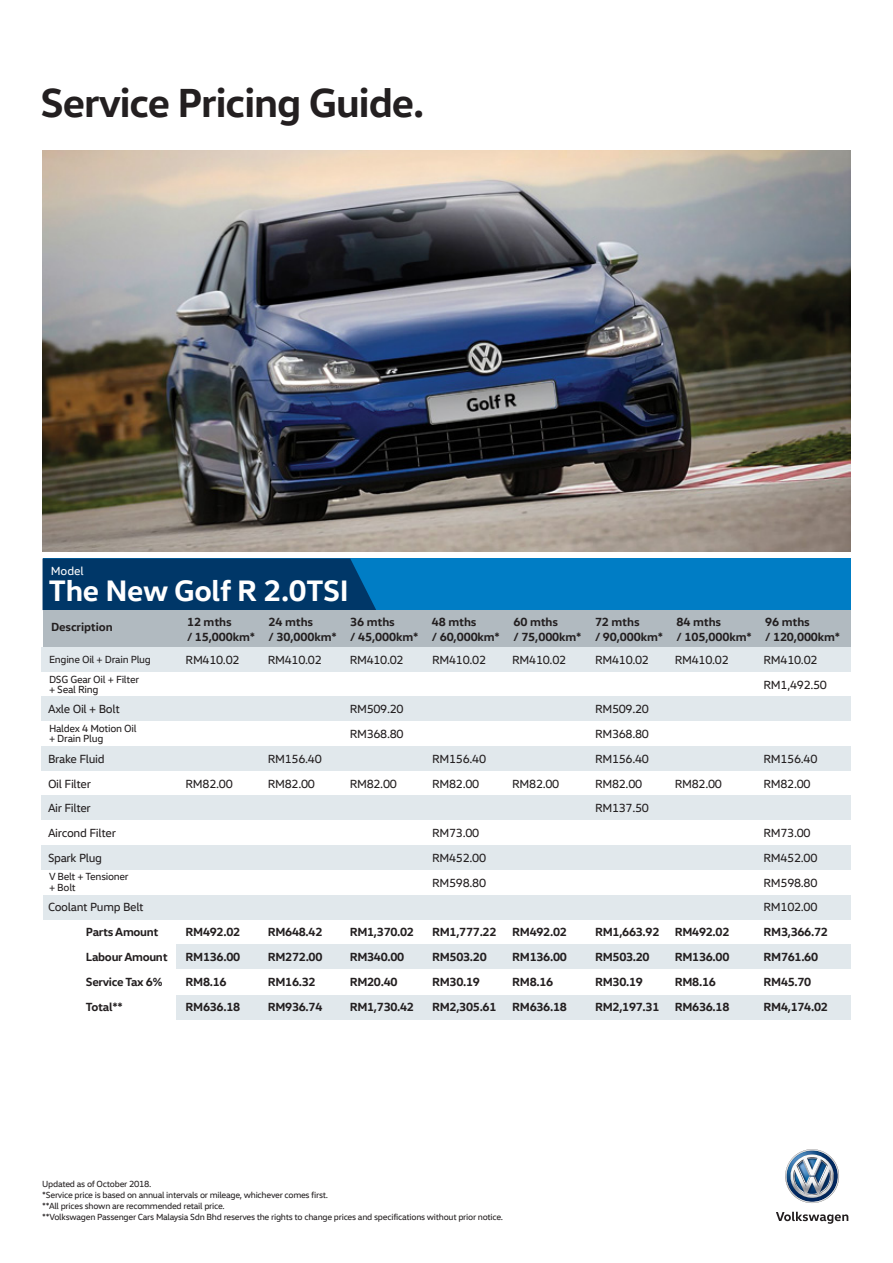
<style>
.page{position:relative;width:893px;height:1263px;background:#fff}
.page>*{position:absolute;margin:0;border:0;box-sizing:border-box;transform-origin:0 0}
.t1{font:700 41.4px "VW Head";letter-spacing:-.025em;color:#231f20}
.t2{font:700 30.15px "VW Head";letter-spacing:-.01em;color:#fff}
.t3{font:700 12px/14.4px "VW Head";letter-spacing:-.025em;color:#231f20}
.t4{font:12px/24.8px "VW Head";letter-spacing:-.025em;color:#231f20}
.t5{font:12px "VW Head";letter-spacing:-.01em;color:#fff}
.t6{font:10.5px/10.5px "VW Head";letter-spacing:-.025em;color:#231f20}
.t7{font:9px/10.8px "VW Head";letter-spacing:-.03em;color:#231f20}
</style>
<div class="page">
<div style="left:43px;top:558px;width:807px;height:52px;background:#007dc5"></div>
<div style="left:43px;top:558px;width:333px;height:52px;background:#003768"></div>
<div style="left:43px;top:610px;width:807px;height:37px;background:#b1bac0"></div>
<img style="left:43px;top:151px;width:807px;height:400px">
<svg style="left:785px;top:1149px;width:54px;height:54px"></svg>
<svg style="left:776px;top:1212px;width:72px;height:12px"></svg>
<div style="left:41px;top:647px;width:809px;height:25px;background:#e1e8ec"></div>
<div style="left:41px;top:696px;width:809px;height:25px;background:#e1e8ec"></div>
<div style="left:41px;top:746px;width:809px;height:25px;background:#e1e8ec"></div>
<div style="left:41px;top:795px;width:809px;height:25px;background:#e1e8ec"></div>
<div style="left:41px;top:845px;width:809px;height:25px;background:#e1e8ec"></div>
<div style="left:43px;top:894px;width:807px;height:25px;background:#e1e8ec"></div>
<div style="left:176px;top:944px;width:674px;height:25px;background:#e1e8ec"></div>
<div style="left:176px;top:995px;width:674px;height:25px;background:#e1e8ec"></div>
<h1 class="t1" style="left:41px;top:76px;width:385px">Service Pricing Guide.</h1>
<p class="t5" style="left:51px;top:564px;width:34px">Model</p>
<h2 class="t2" style="left:49px;top:571px;width:301px">The New Golf R 2.0TSI</h2>
<p class="t3" style="left:51px;top:620px;width:63px">Description</p>
<p class="t3" style="left:187px;top:614px;width:70px">12 mths<br>/ 15,000km*</p>
<p class="t3" style="left:269px;top:614px;width:70px">24 mths<br>/ 30,000km*</p>
<p class="t3" style="left:350px;top:614px;width:70px">36 mths<br>/ 45,000km*</p>
<p class="t3" style="left:432px;top:614px;width:70px">48 mths<br>/ 60,000km*</p>
<p class="t3" style="left:595px;top:614px;width:70px">72 mths<br>/ 90,000km*</p>
<p class="t3" style="left:677px;top:614px;width:77px">84 mths<br>/ 105,000km*</p>
<p class="t3" style="left:765px;top:614px;width:77px">96 mths<br>/ 120,000km*</p>
<p class="t3" style="left:513px;top:615px;width:70px">60 mths<br>/ 75,000km*</p>
<p class="t4" style="left:186px;top:647px;width:55px">RM410.02</p>
<p class="t4" style="left:268px;top:647px;width:55px">RM410.02</p>
<p class="t4" style="left:350px;top:647px;width:55px">RM410.02</p>
<p class="t4" style="left:432px;top:647px;width:55px">RM410.02</p>
<p class="t4" style="left:512px;top:647px;width:55px">RM410.02</p>
<p class="t4" style="left:595px;top:647px;width:55px">RM410.02</p>
<p class="t4" style="left:675px;top:647px;width:55px">RM410.02</p>
<p class="t4" style="left:763px;top:647px;width:65px">RM410.02<br>RM1,492.50</p>
<p class="t6" style="left:49px;top:649px;width:103px;line-height:19.8px">Engine Oil + Drain Plug<br>DSG Gear Oil + Filter</p>
<p class="t6" style="left:49px;top:684px;width:51px">+ Seal Ring</p>
<p class="t6" style="left:49px;top:723px;width:89px">Haldex 4 Motion Oil + Drain Plug</p>
<p class="t4" style="left:48px;top:696px;width:73px">Axle Oil + Bolt</p>
<p class="t4" style="left:350px;top:696px;width:55px">RM509.20</p>
<p class="t4" style="left:595px;top:696px;width:55px">RM509.20</p>
<p class="t4" style="left:350px;top:721px;width:55px">RM368.80</p>
<p class="t4" style="left:595px;top:721px;width:55px">RM368.80</p>
<p class="t4" style="left:48px;top:746px;width:58px">Brake Fluid</p>
<p class="t4" style="left:268px;top:746px;width:55px">RM156.40</p>
<p class="t4" style="left:432px;top:746px;width:55px">RM156.40</p>
<p class="t4" style="left:595px;top:746px;width:55px">RM156.40</p>
<p class="t4" style="left:763px;top:746px;width:55px">RM156.40</p>
<p class="t4" style="left:48px;top:771px;width:44px">Oil Filter</p>
<p class="t4" style="left:186px;top:771px;width:49px">RM82.00</p>
<p class="t4" style="left:268px;top:771px;width:49px">RM82.00</p>
<p class="t4" style="left:350px;top:771px;width:49px">RM82.00</p>
<p class="t4" style="left:432px;top:771px;width:49px">RM82.00</p>
<p class="t4" style="left:512px;top:771px;width:49px">RM82.00</p>
<p class="t4" style="left:595px;top:771px;width:49px">RM82.00</p>
<p class="t4" style="left:675px;top:771px;width:49px">RM82.00</p>
<p class="t4" style="left:763px;top:771px;width:49px">RM82.00</p>
<p class="t4" style="left:48px;top:796px;width:44px">Air Filter</p>
<p class="t4" style="left:595px;top:796px;width:55px">RM137.50</p>
<p class="t4" style="left:48px;top:820px;width:69px">Aircond Filter</p>
<p class="t4" style="left:432px;top:820px;width:49px">RM73.00</p>
<p class="t4" style="left:763px;top:820px;width:49px">RM73.00</p>
<p class="t4" style="left:48px;top:845px;width:56px">Spark Plug</p>
<p class="t4" style="left:432px;top:845px;width:55px">RM452.00</p>
<p class="t4" style="left:763px;top:845px;width:55px">RM452.00</p>
<p class="t4" style="left:432px;top:870px;width:55px">RM598.80</p>
<p class="t4" style="left:763px;top:870px;width:55px">RM598.80</p>
<p class="t4" style="left:48px;top:895px;width:97px">Coolant Pump Belt</p>
<p class="t4" style="left:763px;top:895px;width:55px">RM102.00</p>
<p class="t3" style="left:86px;top:924px;width:74px">Parts Amount</p>
<p class="t3" style="left:186px;top:924px;width:56px">RM492.02</p>
<p class="t3" style="left:268px;top:924px;width:56px">RM648.42</p>
<p class="t3" style="left:350px;top:924px;width:66px">RM1,370.02</p>
<p class="t3" style="left:432px;top:924px;width:66px">RM1,777.22</p>
<p class="t3" style="left:512px;top:924px;width:56px">RM492.02</p>
<p class="t3" style="left:595px;top:924px;width:66px">RM1,663.92</p>
<p class="t3" style="left:675px;top:924px;width:56px">RM492.02</p>
<p class="t3" style="left:763px;top:924px;width:66px">RM3,366.72</p>
<p class="t3" style="left:86px;top:949px;width:83px">Labour Amount</p>
<p class="t3" style="left:186px;top:949px;width:56px">RM136.00</p>
<p class="t3" style="left:268px;top:949px;width:56px">RM272.00</p>
<p class="t3" style="left:350px;top:949px;width:56px">RM340.00</p>
<p class="t3" style="left:432px;top:949px;width:56px">RM503.20</p>
<p class="t3" style="left:512px;top:949px;width:56px">RM136.00</p>
<p class="t3" style="left:595px;top:949px;width:56px">RM503.20</p>
<p class="t3" style="left:675px;top:949px;width:56px">RM136.00</p>
<p class="t3" style="left:763px;top:949px;width:56px">RM761.60</p>
<p class="t3" style="left:86px;top:974px;width:78px">Service Tax 6%</p>
<p class="t3" style="left:186px;top:974px;width:43px">RM8.16</p>
<p class="t3" style="left:268px;top:974px;width:49px">RM16.32</p>
<p class="t3" style="left:350px;top:974px;width:49px">RM20.40</p>
<p class="t3" style="left:432px;top:974px;width:49px">RM30.19</p>
<p class="t3" style="left:512px;top:974px;width:43px">RM8.16</p>
<p class="t3" style="left:595px;top:974px;width:49px">RM30.19</p>
<p class="t3" style="left:675px;top:974px;width:43px">RM8.16</p>
<p class="t3" style="left:763px;top:974px;width:49px">RM45.70</p>
<p class="t3" style="left:86px;top:999px;width:38px">Total**</p>
<p class="t3" style="left:186px;top:999px;width:56px">RM636.18</p>
<p class="t3" style="left:268px;top:999px;width:56px">RM936.74</p>
<p class="t3" style="left:350px;top:999px;width:66px">RM1,730.42</p>
<p class="t3" style="left:432px;top:999px;width:66px">RM2,305.61</p>
<p class="t3" style="left:512px;top:999px;width:56px">RM636.18</p>
<p class="t3" style="left:595px;top:999px;width:66px">RM2,197.31</p>
<p class="t3" style="left:675px;top:999px;width:56px">RM636.18</p>
<p class="t3" style="left:763px;top:999px;width:66px">RM4,174.02</p>
<p class="t6" style="left:49px;top:871px;width:81px">V Belt + Tensioner + Bolt</p>
<p class="t7" style="left:42px;top:1179px;width:462px">Updated as of October 2018.<br>*Service price is based on annual intervals or mileage, whichever comes first.<br>**All prices shown are recommended retail price.<br>**Volkswagen Passenger Cars Malaysia Sdn Bhd reserves the rights to change prices and specifications without prior notice.</p>
</div>
